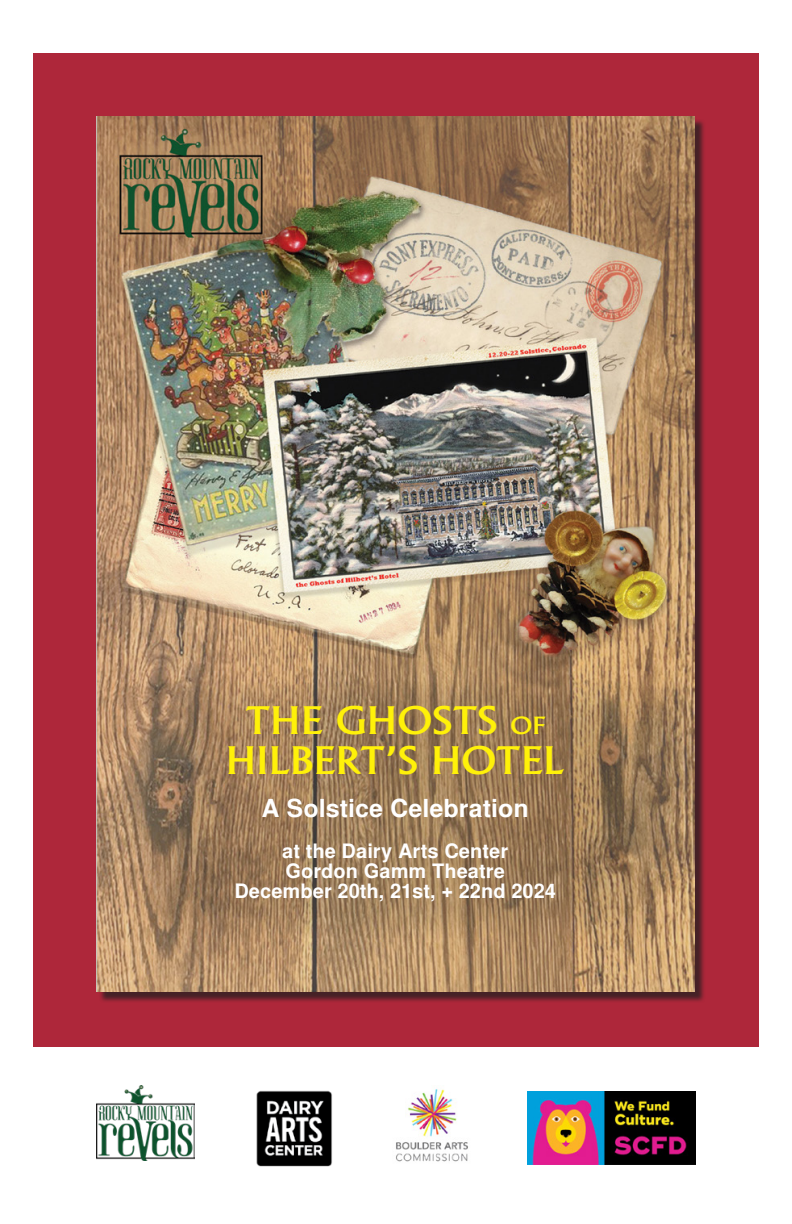
<style>
.page{position:relative;width:792px;height:1224px;background:#fff}
.page>*{position:absolute;margin:0;border:0;box-sizing:border-box;transform-origin:0 0}
.t1{font:500 36.2px/40.4px "A028";color:#fff109;text-align:center;scale:1.11 1}
.t2{font:700 25.2px "A030";color:#fff}
.t3{font:700 20.2px/20.2px "A030";color:#fff;text-align:center}
.s1{font-size:22.6px}
</style>
<div class="page">
<div style="left:33px;top:54px;width:726px;height:993px;background:#ae273a"></div>
<div style="left:98px;top:118px;width:608px;height:884px;background:#231f20;opacity:.75"></div>
<img style="left:96px;top:116px;width:599px;height:876px">
<img style="left:396px;top:1089px;width:72px;height:73px">
<img style="left:256px;top:1090px;width:76px;height:77px">
<img style="left:96px;top:1086px;width:99px;height:75px">
<img style="left:528px;top:1091px;width:167px;height:73px">
<svg style="left:146px;top:680px;width:501px;height:258px;background:#9b7b58"></svg>
<h1 class="t1" style="left:226px;top:697px;width:307px">THE GHOSTS <span class="s1">OF<br></span>HILBERT’S HOTEL</h1>
<p class="t2" style="left:261px;top:792px;width:269px">A Solstice Celebration</p>
<p class="t3" style="left:234px;top:840px;width:323px">at the Dairy Arts Center<br>Gordon Gamm Theatre<br>December 20th, 21st, + 22nd 2024</p>
</div>
